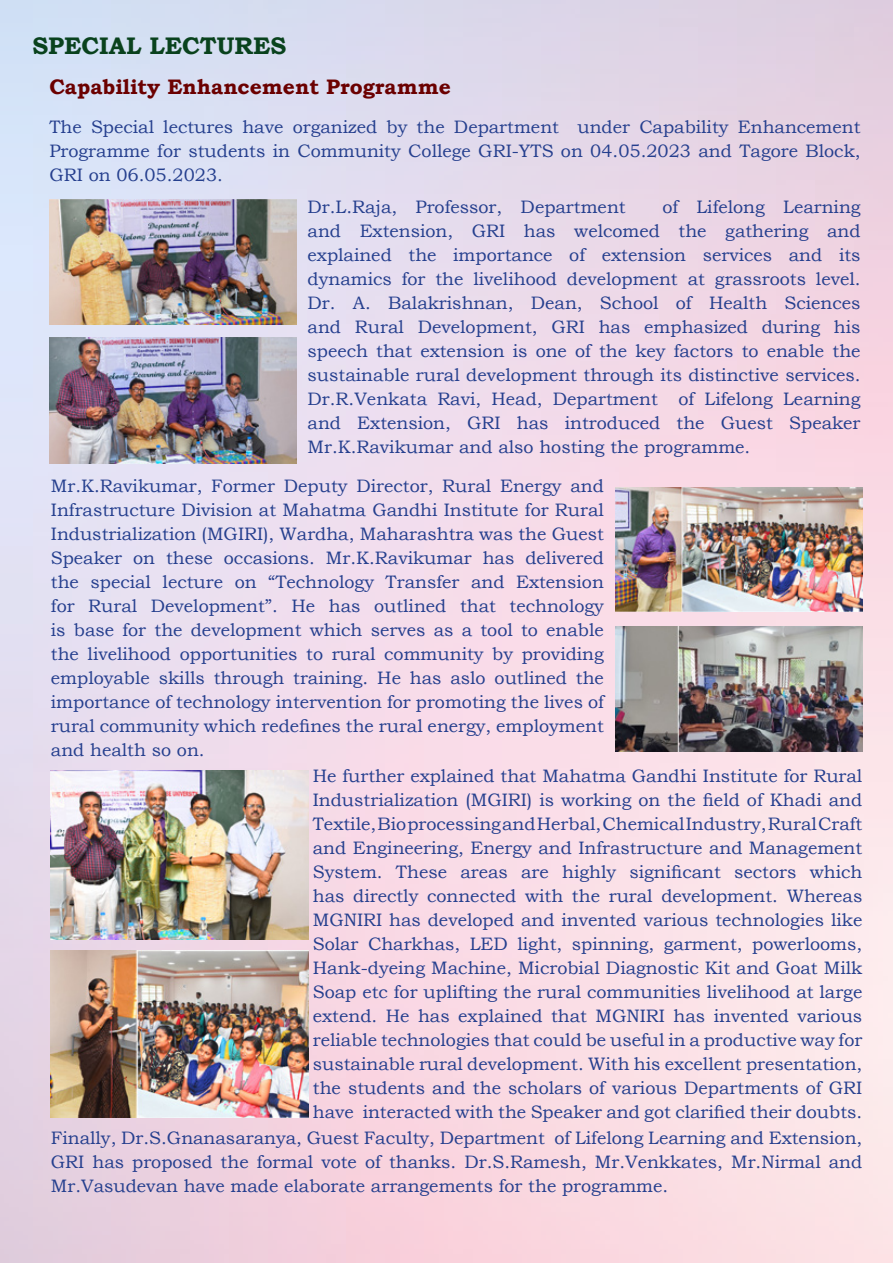
<style>
.page{position:relative;width:893px;height:1263px;background:#fff}
.page>*{position:absolute;margin:0;border:0;box-sizing:border-box;transform-origin:0 0}
.t1{font:700 24px "Bookman Old Style";color:#09421d}
.t2{font:700 21px "Bookman Old Style";color:#6b0000}
.t3{font:18px/24px "Bookman Old Style";color:#253f8e;text-align:justify}
</style>
<div class="page">
<img style="left:0;top:0;width:893px;height:1263px">
<img style="left:49px;top:200px;width:248px;height:125px">
<img style="left:49px;top:338px;width:248px;height:125px">
<img style="left:51px;top:770px;width:257px;height:170px">
<img style="left:615px;top:488px;width:247px;height:123px">
<img style="left:51px;top:951px;width:257px;height:167px">
<img style="left:615px;top:626px;width:247px;height:125px">
<p class="t1" style="left:32px;top:28px;width:255px">SPECIAL LECTURES</p>
<p class="t2" style="left:49px;top:72px;width:403px">Capability Enhancement Programme</p>
<p class="t3" style="left:49px;top:115px;width:813px">The Special lectures have organized by the Department under Capability Enhancement Programme for students in Community College GRI-YTS on 04.05.2023 and Tagore Block, GRI on 06.05.2023.</p>
<p class="t3" style="left:308px;top:194px;width:320px">Dr.L.Raja, Professor, Department</p>
<p class="t3" style="left:308px;top:194px;width:554px;text-indent:355px">of Lifelong Learning and Extension, GRI has welcomed the gathering and explained the importance of extension services and its dynamics for the livelihood development at grassroots level.<br>Dr. A. Balakrishnan, Dean, School of Health Sciences and Rural Development, GRI has emphasized during his speech that extension is one of the key factors to enable the sustainable rural development through its distinctive services.<br>Dr.R.Venkata Ravi, Head, Department of Lifelong Learning and Extension, GRI has introduced the Guest Speaker Mr.K.Ravikumar and also hosting the programme.</p>
<p class="t3" style="left:51px;top:474px;width:554px">Mr.K.Ravikumar, Former Deputy Director, Rural Energy and Infrastructure Division at Mahatma Gandhi Institute for Rural Industrialization (MGIRI), Wardha, Maharashtra was the Guest Speaker on these occasions. Mr.K.Ravikumar has delivered the special lecture on “Technology Transfer and Extension for Rural Development”. He has outlined that technology is base for the development which serves as a tool to enable the livelihood opportunities to rural community by providing employable skills through training. He has aslo outlined the importance of technology intervention for promoting the lives of rural community which redefines the rural energy, employment and health so on.</p>
<p class="t3" style="left:313px;top:764px;width:551px">He further explained that Mahatma Gandhi Institute for Rural Industrialization (MGIRI) is working on the field of Khadi and Textile, Bio processing and Herbal, Chemical Industry, Rural Craft and Engineering, Energy and Infrastructure and Management System. These areas are highly significant sectors which has directly connected with the rural development. Whereas MGNIRI has developed and invented various technologies like Solar Charkhas, LED light, spinning, garment, powerlooms, Hank-dyeing Machine, Microbial Diagnostic Kit and Goat Milk Soap etc for uplifting the rural communities livelihood at large extend. He has explained that MGNIRI has invented various reliable technologies that could be useful in a productive way for sustainable rural development. With his excellent presentation, the students and the scholars of various Departments of GRI have interacted with the Speaker and got clarified their doubts.</p>
<p class="t3" style="left:51px;top:1125px;width:813px">Finally, Dr.S.Gnanasaranya, Guest Faculty, Department of Lifelong Learning and Extension, GRI has proposed the formal vote of thanks. Dr.S.Ramesh, Mr.Venkkates, Mr.Nirmal and Mr.Vasudevan have made elaborate arrangements for the programme.</p>
</div>
